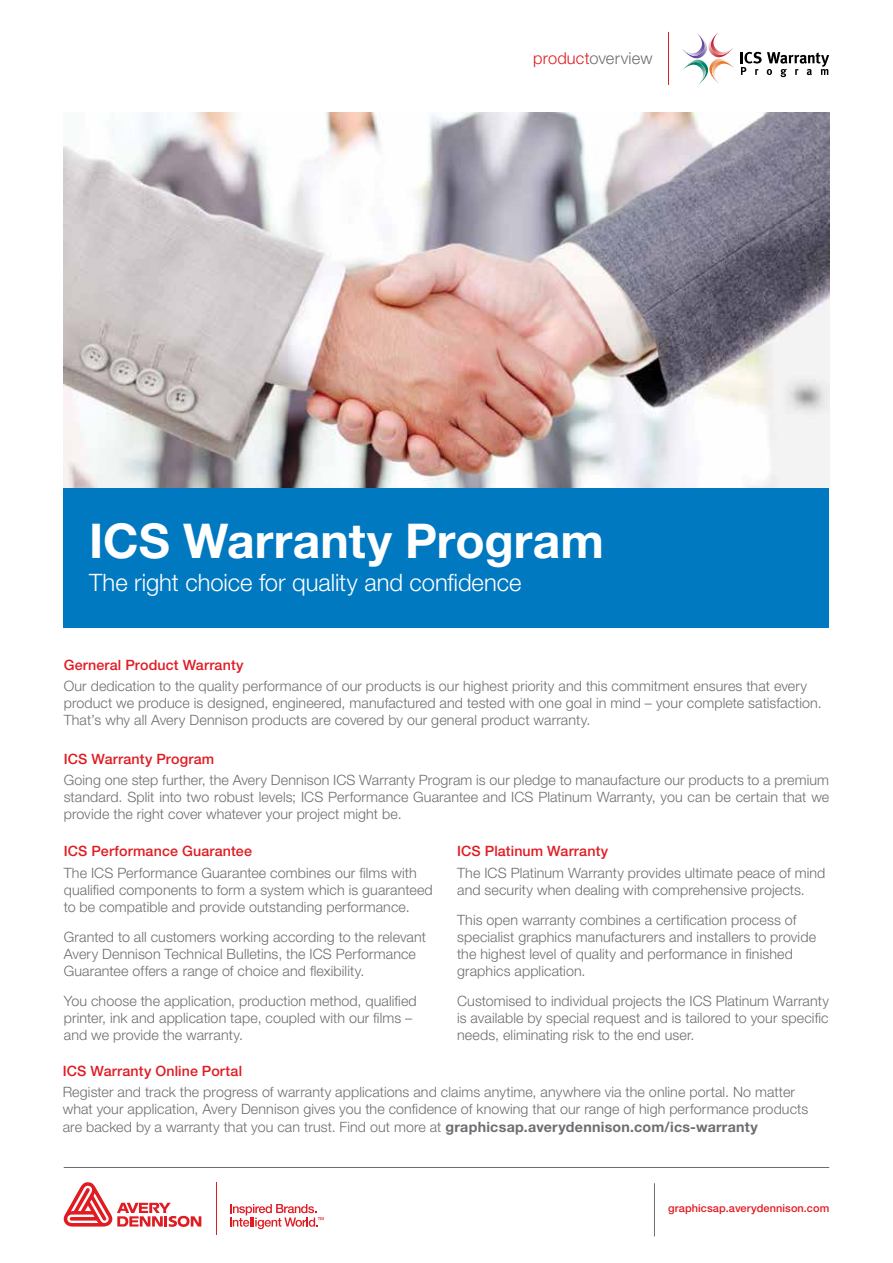
<style>
.page{position:relative;width:893px;height:1263px;background:#fff}
.page>*{position:absolute;margin:0;border:0;box-sizing:border-box;transform-origin:0 0}
.t1{font:700 48px "Helvetica Neue LT Std";color:#fff}
.t2{font:300 24px "Helvetica Neue LT Std";color:#fff}
.t3{font:300 16.35px "Helvetica Neue LT Std";letter-spacing:.01em;color:#6d6e71}
.t4{font:300 14.25px/17.1px "Helvetica Neue LT Std";letter-spacing:.01em;color:#6d6e71}
.t5{font:500 14.25px "Helvetica Neue LT Std";letter-spacing:.01em;color:#e11b22}
.t6{font:500 10.95px "Helvetica Neue LT Std";letter-spacing:.005em;color:#e11b22}
.s1{color:#e11b22}
.s2{font-weight:700}
</style>
<div class="page">
<hr style="left:654px;top:1183px;width:1px;height:53px;background:#6d6e71">
<hr style="left:64px;top:1167px;width:765px;height:1px;background:#6d6e71">
<div style="left:64px;top:487px;width:765px;height:141px;background:#0079c1"></div>
<img style="left:64px;top:113px;width:765px;height:374px">
<svg style="left:64px;top:1182px;width:137px;height:45px"></svg>
<hr style="left:216px;top:1182px;width:1px;height:52px;background:#e11b22">
<svg style="left:230px;top:1204px;width:94px;height:25px"></svg>
<hr style="left:668px;top:32px;width:1px;height:53px;background:#e11b22">
<img style="left:682px;top:33px;width:42px;height:42px">
<img style="left:709px;top:32px;width:24px;height:24px">
<img style="left:708px;top:59px;width:26px;height:25px">
<img style="left:683px;top:62px;width:24px;height:23px">
<svg style="left:741px;top:52px;width:88px;height:25px"></svg>
<p class="t3" style="left:533px;top:48px;width:121px"><span class="s1">product</span>overview</p>
<h1 class="t1" style="left:89px;top:511px;width:516px">ICS Warranty Program</h1>
<h2 class="t2" style="left:89px;top:568px;width:434px">The right choice for quality and confidence</h2>
<p class="t5" style="left:64px;top:656px;width:181px">Gerneral Product Warranty</p>
<p class="t4" style="left:64px;top:677px;width:759px">Our dedication to the quality performance of our products is our highest priority and this commitment ensures that every product we produce is designed, engineered, manufactured and tested with one goal in mind – your complete satisfaction.<br>That’s why all Avery Dennison products are covered by our general product warranty.</p>
<p class="t5" style="left:64px;top:750px;width:152px">ICS Warranty Program</p>
<p class="t4" style="left:64px;top:771px;width:767px;text-align:justify">Going one step further, the Avery Dennison ICS Warranty Program is our pledge to manaufacture our products to a premium standard. Split into two robust levels; ICS Performance Guarantee and ICS Platinum Warranty, you can be certain that we provide the right cover whatever your project might be.</p>
<p class="t5" style="left:457px;top:843px;width:153px">ICS Platinum Warranty</p>
<p class="t4" style="left:457px;top:864px;width:370px">The ICS Platinum Warranty provides ultimate peace of mind and security when dealing with comprehensive projects.</p>
<p class="t4" style="left:457px;top:911px;width:360px">This open warranty combines a certification process of specialist graphics manufacturers and installers to provide the highest level of quality and performance in finished graphics application.</p>
<p class="t4" style="left:457px;top:992px;width:373px;text-align:justify">Customised to individual projects the ICS Platinum Warranty is available by special request and is tailored to your specific needs, eliminating risk to the end user.</p>
<p class="t5" style="left:64px;top:843px;width:190px">ICS Performance Guarantee</p>
<p class="t4" style="left:64px;top:864px;width:370px">The ICS Performance Guarantee combines our films with qualified components to form a system which is guaranteed to be compatible and provide outstanding performance.</p>
<p class="t4" style="left:64px;top:928px;width:364px">Granted to all customers working according to the relevant<br>Avery Dennison Technical Bulletins, the ICS Performance<br>Guarantee offers a range of choice and flexibility.</p>
<p class="t4" style="left:64px;top:992px;width:354px">You choose the application, production method, qualified printer, ink and application tape, coupled with our films – and we provide the warranty.</p>
<p class="t5" style="left:63px;top:1062px;width:181px">ICS Warranty Online Portal</p>
<p class="t4" style="left:63px;top:1083px;width:747px">Register and track the progress of warranty applications and claims anytime, anywhere via the online portal. No matter what your application, Avery Dennison gives you the confidence of knowing that our range of high performance products are backed by a warranty that you can trust. Find out more at <span class="s2">graphicsap.averydennison.com/ics-warranty</span></p>
<p class="t6" style="left:668px;top:1202px;width:163px">graphicsap.averydennison.com</p>
</div>
